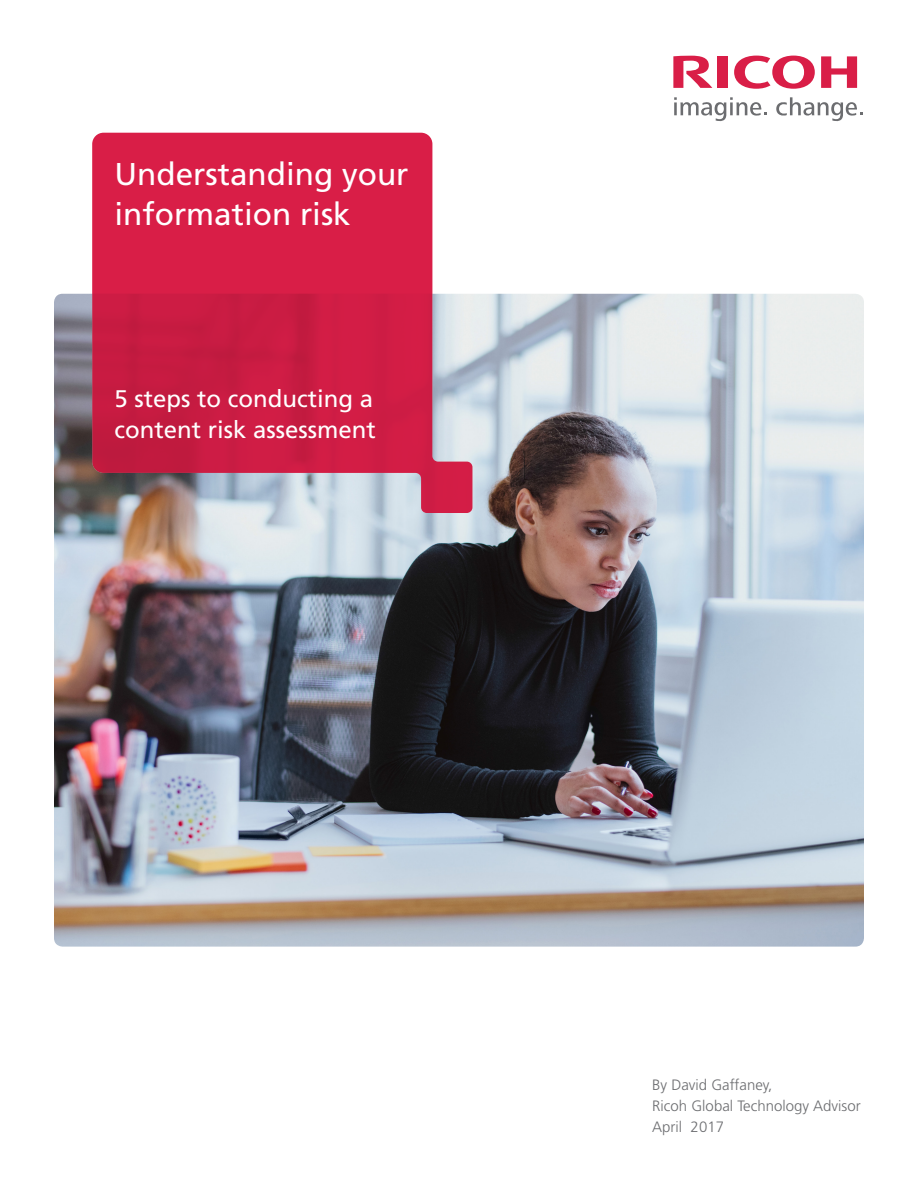
<style>
.page{position:relative;width:918px;height:1188px;background:#fff}
.page>*{position:absolute;margin:0;border:0;box-sizing:border-box;transform-origin:0 0}
.t1{font:31.5px/40.5px "Frutiger";color:#fff}
.t2{font:24px/31.5px "Frutiger";color:#fff}
.t3{font:300 15px/21px "Frutiger";color:#6c6d70}
</style>
<div class="page">
<img style="left:54px;top:294px;width:810px;height:653px">
<svg style="left:92px;top:133px;width:380px;height:380px;background:#cf3c5e"></svg>
<svg style="left:734px;top:56px;width:81px;height:33px"></svg>
<svg style="left:821px;top:56px;width:36px;height:32px"></svg>
<div style="left:717px;top:56px;width:11px;height:32px;background:#d91e47"></div>
<svg style="left:673px;top:56px;width:39px;height:32px"></svg>
<svg style="left:674px;top:97px;width:93px;height:25px"></svg>
<svg style="left:776px;top:97px;width:87px;height:25px"></svg>
<p class="t1" style="left:115px;top:153px;width:296px">Understanding your information risk</p>
<p class="t2" style="left:115px;top:382px;width:263px">5 steps to conducting a content risk assessment</p>
<p class="t3" style="left:652px;top:1075px;width:210px">By David Gaffaney,<br>Ricoh Global Technology Advisor<br>April 2017</p>
</div>
